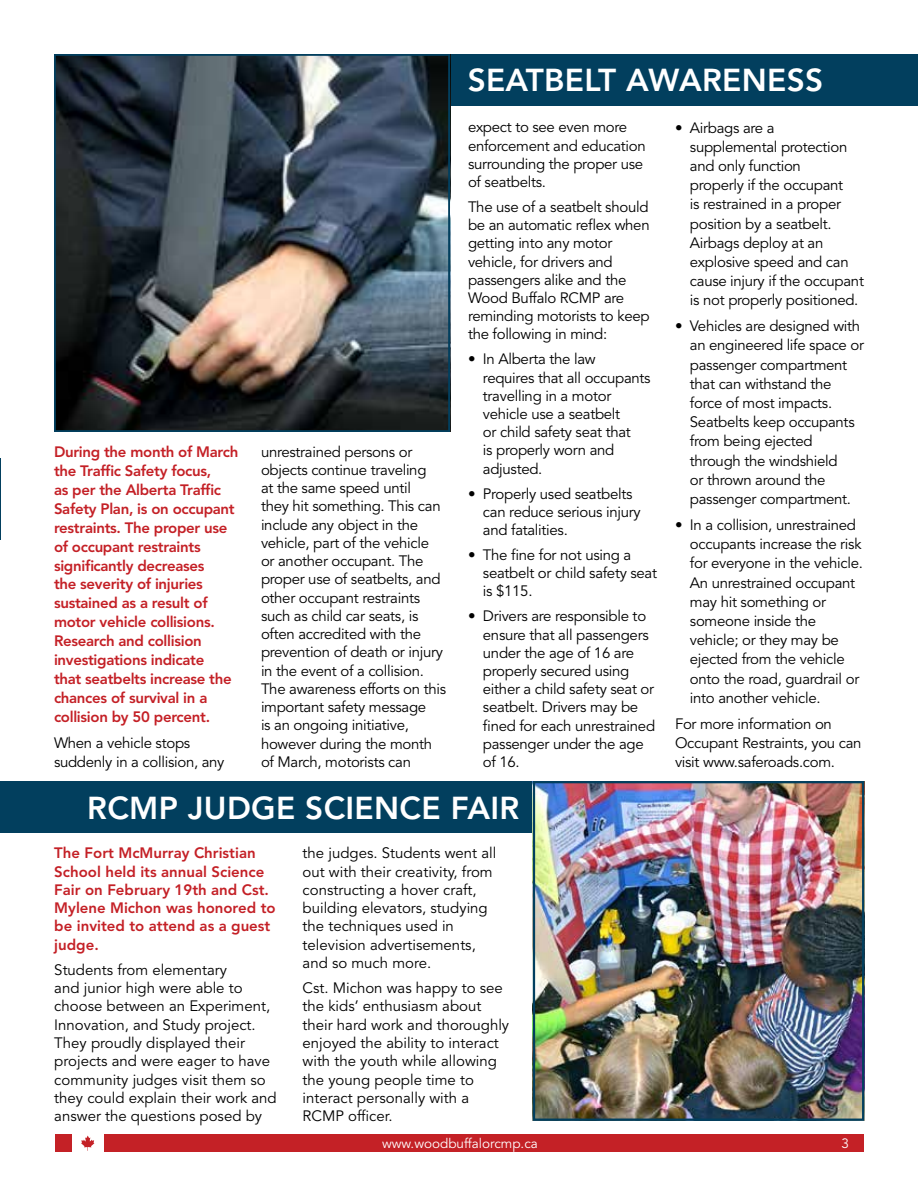
<style>
.page{position:relative;width:918px;height:1188px;background:#fff}
.page>*{position:absolute;margin:0;border:0;box-sizing:border-box;transform-origin:0 0}
.t1{font:800 31.5px "Avenir LT Std";letter-spacing:.01em;color:#fff}
.t2{font:15px/19.2px "Avenir LT Std";letter-spacing:-.02em;color:#000}
.t3{font:15px/18.3px "Avenir LT Std";color:#000}
.t4{font:800 15px/18.9px "Avenir LT Std";letter-spacing:-.02em;color:#c42026}
.t5{font:800 15px/18.3px "Avenir LT Std";color:#c42026}
.t6{font:13.5px "Avenir LT Std";color:#fff}
</style>
<div class="page">
<div style="left:449px;top:54px;width:469px;height:52px;background:#023f5e"></div>
<div style="left:56px;top:1134px;width:808px;height:18px;background:#c42126"></div>
<div style="left:72px;top:1134px;width:32px;height:18px;background:#fff"></div>
<svg style="left:81px;top:1136px;width:13px;height:15px"></svg>
<div style="left:0;top:781px;width:590px;height:52px;background:#023f5e"></div>
<img style="left:57px;top:57px;width:390px;height:372px">
<div style="left:54px;top:54px;width:396px;height:378px;border:2px solid #023f5e"></div>
<img style="left:536px;top:784px;width:325px;height:334px">
<div style="left:533px;top:781px;width:331px;height:340px;border:2px solid #023f5e"></div>
<hr style="left:0;top:458px;width:1px;height:82px;background:#023f5e">
<p class="t4" style="left:54px;top:442px;width:186px">During the month of March the Traffic Safety focus,<br>as per the Alberta Traffic<br>Safety Plan, is on occupant restraints. The proper use of occupant restraints significantly decreases<br>the severity of injuries sustained as a result of motor vehicle collisions.<br>Research and collision investigations indicate<br>that seatbelts increase the chances of survival in a collision by 50 percent.</p>
<p class="t2" style="left:54px;top:734px;width:172px">When a vehicle stops suddenly in a collision, any</p>
<p class="t2" style="left:261px;top:443px;width:187px;line-height:18.3px">unrestrained persons or objects continue traveling<br>at the same speed until<br>they hit something. This can include any object in the vehicle, part of the vehicle or another occupant. The proper use of seatbelts, and other occupant restraints such as child car seats, is often accredited with the prevention of death or injury in the event of a collision.<br>The awareness efforts on this important safety message<br>is an ongoing initiative, however during the month of March, motorists can</p>
<h1 class="t1" style="left:468px;top:62px;width:357px">SEATBELT AWARENESS</h1>
<p class="t2" style="left:468px;top:119px;width:179px;line-height:18.1px">expect to see even more enforcement and education surrounding the proper use of seatbelts.</p>
<p class="t2" style="left:468px;top:198px;width:183px;line-height:18.1px">The use of a seatbelt should be an automatic reflex when getting into any motor vehicle, for drivers and passengers alike and the<br>Wood Buffalo RCMP are reminding motorists to keep the following in mind:</p>
<p class="t2" style="left:483px;top:351px;width:169px;line-height:18.1px;text-indent:-15px">• In Alberta the law requires that all occupants travelling in a motor vehicle use a seatbelt<br>or child safety seat that<br>is properly worn and adjusted.</p>
<p class="t2" style="left:483px;top:485px;width:159px;line-height:18.1px;text-indent:-15px">• Properly used seatbelts can reduce serious injury and fatalities.</p>
<p class="t2" style="left:483px;top:546px;width:176px;line-height:18.1px;text-indent:-15px">• The fine for not using a seatbelt or child safety seat is $115.</p>
<p class="t2" style="left:483px;top:608px;width:174px;line-height:18.1px;text-indent:-15px">• Drivers are responsible to ensure that all passengers under the age of 16 are properly secured using either a child safety seat or seatbelt. Drivers may be fined for each unrestrained passenger under the age of 16.</p>
<p class="t2" style="left:690px;top:118px;width:176px;text-indent:-15px">• Airbags are a supplemental protection and only function<br>properly if the occupant<br>is restrained in a proper position by a seatbelt.<br>Airbags deploy at an explosive speed and can cause injury if the occupant is not properly positioned.</p>
<p class="t2" style="left:690px;top:317px;width:176px;text-indent:-15px">• Vehicles are designed with an engineered life space or passenger compartment that can withstand the force of most impacts.<br>Seatbelts keep occupants from being ejected through the windshield<br>or thrown around the passenger compartment.</p>
<p class="t2" style="left:690px;top:516px;width:175px;text-indent:-15px">• In a collision, unrestrained occupants increase the risk for everyone in the vehicle.<br>An unrestrained occupant may hit something or someone inside the vehicle; or they may be ejected from the vehicle onto the road, guardrail or into another vehicle.</p>
<p class="t2" style="left:675px;top:714px;width:188px">For more information on<br>Occupant Restraints, you can visit www.saferoads.com.</p>
<h1 class="t1" style="left:87px;top:789px;width:434px">RCMP JUDGE SCIENCE FAIR</h1>
<p class="t5" style="left:54px;top:844px;width:223px">The Fort McMurray Christian<br>School held its annual Science<br>Fair on February 19th and Cst.<br>Mylene Michon was honored to be invited to attend as a guest judge.</p>
<p class="t3" style="left:54px;top:961px;width:224px">Students from elementary<br>and junior high were able to choose between an Experiment,<br>Innovation, and Study project.<br>They proudly displayed their projects and were eager to have community judges visit them so they could explain their work and answer the questions posed by</p>
<p class="t3" style="left:303px;top:844px;width:195px">the judges. Students went all out with their creativity, from constructing a hover craft, building elevators, studying the techniques used in television advertisements, and so much more.</p>
<p class="t3" style="left:303px;top:979px;width:208px">Cst. Michon was happy to see the kids’ enthusiasm about their hard work and thoroughly enjoyed the ability to interact with the youth while allowing the young people time to interact personally with a<br>RCMP officer.</p>
<p class="t6" style="left:382px;top:1135px;width:157px">www.woodbuffalorcmp.ca</p>
<p class="t6" style="left:842px;top:1135px;width:9px">3</p>
</div>
